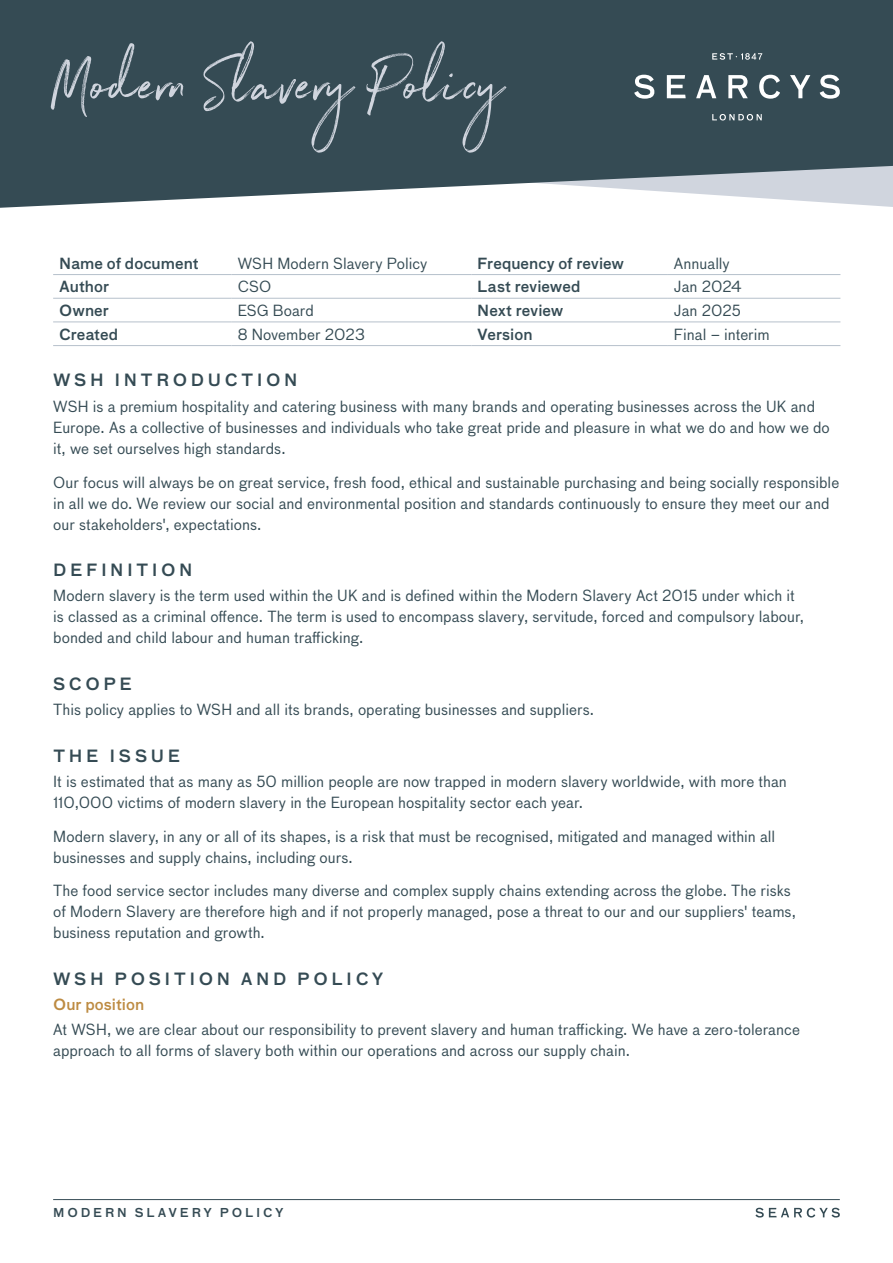
<style>
.page{position:relative;width:893px;height:1263px;background:#fff}
.page>*{position:absolute;margin:0;border:0;box-sizing:border-box;transform-origin:0 0}
.t1{font:69px "Northwell";letter-spacing:.005em;color:#d0d5de}
.Subheading{font:500 16.5px "Bau OT";letter-spacing:.215em;color:#354b54}
.t2{font:15px/21px "Bau OT";letter-spacing:.005em;color:#354b54}
.t3{font:500 15px "Bau OT";color:#354b54}
.t4{font:500 15px "Bau OT";color:#bd8b42}
.t5{font:500 12px "Bau OT";letter-spacing:.23em;color:#354b54}
</style>
<div class="page">
<hr style="left:53px;top:1199px;width:787px;height:1px;background:#354b54">
<svg style="left:755px;top:1208px;width:85px;height:9px"></svg>
<hr style="left:53px;top:274px;width:179px;height:1px;background:#b6c0cb">
<hr style="left:232px;top:274px;width:239px;height:1px;background:#b6c0cb">
<hr style="left:471px;top:274px;width:197px;height:1px;background:#b6c0cb">
<hr style="left:668px;top:274px;width:172px;height:1px;background:#b6c0cb">
<hr style="left:53px;top:298px;width:179px;height:1px;background:#b6c0cb">
<hr style="left:232px;top:298px;width:239px;height:1px;background:#b6c0cb">
<hr style="left:471px;top:298px;width:197px;height:1px;background:#b6c0cb">
<hr style="left:668px;top:298px;width:172px;height:1px;background:#b6c0cb">
<hr style="left:53px;top:322px;width:179px;height:1px;background:#b6c0cb">
<hr style="left:232px;top:322px;width:239px;height:1px;background:#b6c0cb">
<hr style="left:471px;top:322px;width:197px;height:1px;background:#b6c0cb">
<hr style="left:668px;top:322px;width:172px;height:1px;background:#b6c0cb">
<hr style="left:53px;top:345px;width:179px;height:1px;background:#b6c0cb">
<hr style="left:232px;top:345px;width:239px;height:1px;background:#b6c0cb">
<hr style="left:471px;top:345px;width:197px;height:1px;background:#b6c0cb">
<hr style="left:668px;top:345px;width:172px;height:1px;background:#b6c0cb">
<svg style="left:0;top:0;width:893px;height:208px;fill:#354b54"></svg>
<svg style="left:634px;top:53px;width:206px;height:68px"></svg>
<p class="t1" style="left:54px;top:34px;width:452px">Modern Slavery Policy</p>
<p class="t3" style="left:59px;top:253px;width:141px">Name of document</p>
<p class="t2" style="left:238px;top:253px;width:191px">WSH Modern Slavery Policy</p>
<p class="t3" style="left:477px;top:253px;width:149px">Frequency of review</p>
<p class="t2" style="left:674px;top:253px;width:57px">Annually</p>
<p class="t3" style="left:59px;top:277px;width:52px">Author</p>
<p class="t2" style="left:238px;top:276px;width:35px">CSO</p>
<p class="t3" style="left:477px;top:277px;width:105px">Last reviewed</p>
<p class="t2" style="left:674px;top:276px;width:69px">Jan 2024</p>
<p class="t3" style="left:59px;top:301px;width:51px">Owner</p>
<p class="t2" style="left:238px;top:300px;width:78px">ESG Board</p>
<p class="t3" style="left:477px;top:301px;width:88px">Next review</p>
<p class="t2" style="left:674px;top:300px;width:68px">Jan 2025</p>
<p class="t3" style="left:59px;top:324px;width:61px">Created</p>
<p class="t2" style="left:238px;top:324px;width:129px">8 November 2023</p>
<p class="t3" style="left:477px;top:324px;width:57px">Version</p>
<p class="t2" style="left:674px;top:324px;width:97px">Final – interim</p>
<p class="Subheading" style="left:53px;top:370px;width:246px">WSH INTRODUCTION</p>
<p class="t2" style="left:53px;top:396px;width:778px">WSH is a premium hospitality and catering business with many brands and operating businesses across the UK and<br>Europe. As a collective of businesses and individuals who take great pride and pleasure in what we do and how we do it, we set ourselves high standards.</p>
<p class="t2" style="left:53px;top:471px;width:788px">Our focus will always be on great service, fresh food, ethical and sustainable purchasing and being socially responsible in all we do. We review our social and environmental position and standards continuously to ensure they meet our and our stakeholders', expectations.</p>
<p class="Subheading" style="left:53px;top:559px;width:141px">DEFINITION</p>
<p class="t2" style="left:53px;top:585px;width:752px">Modern slavery is the term used within the UK and is defined within the Modern Slavery Act 2015 under which it is classed as a criminal offence. The term is used to encompass slavery, servitude, forced and compulsory labour, bonded and child labour and human trafficking.</p>
<p class="Subheading" style="left:53px;top:673px;width:80px">SCOPE</p>
<p class="t2" style="left:53px;top:699px;width:542px">This policy applies to WSH and all its brands, operating businesses and suppliers.</p>
<p class="Subheading" style="left:53px;top:745px;width:129px">THE ISSUE</p>
<p class="t2" style="left:53px;top:771px;width:735px">It is estimated that as many as 50 million people are now trapped in modern slavery worldwide, with more than<br>110,000 victims of modern slavery in the European hospitality sector each year.</p>
<p class="t2" style="left:53px;top:825px;width:723px">Modern slavery, in any or all of its shapes, is a risk that must be recognised, mitigated and managed within all businesses and supply chains, including ours.</p>
<p class="t2" style="left:53px;top:880px;width:744px">The food service sector includes many diverse and complex supply chains extending across the globe. The risks of Modern Slavery are therefore high and if not properly managed, pose a threat to our and our suppliers' teams, business reputation and growth.</p>
<p class="Subheading" style="left:53px;top:968px;width:332px">WSH POSITION AND POLICY</p>
<p class="t4" style="left:53px;top:995px;width:93px">Our position</p>
<p class="t2" style="left:53px;top:1019px;width:748px">At WSH, we are clear about our responsibility to prevent slavery and human trafficking. We have a zero-tolerance approach to all forms of slavery both within our operations and across our supply chain.</p>
<p class="t5" style="left:53px;top:1205px;width:232px">MODERN SLAVERY POLICY</p>
</div>
